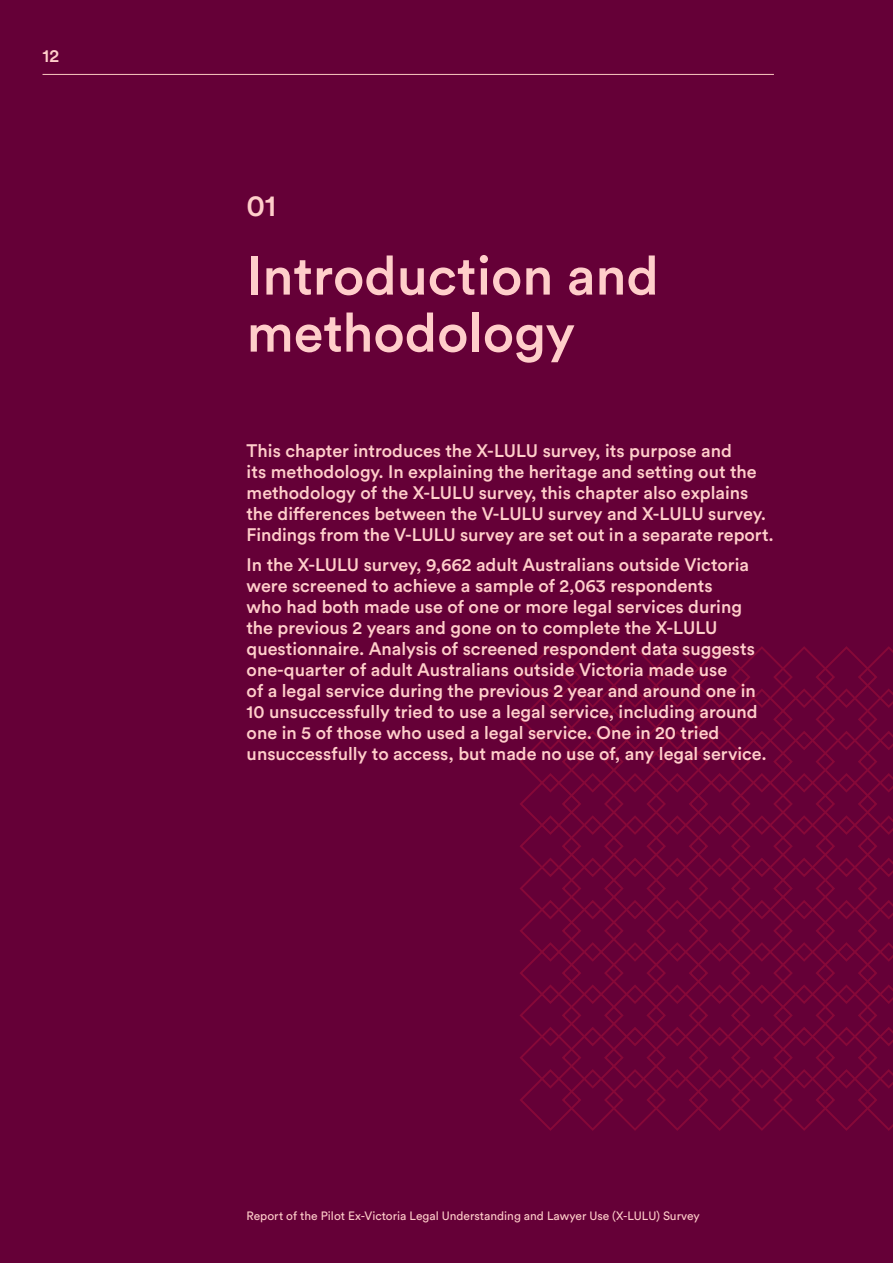
<style>
.page{position:relative;width:893px;height:1263px;background:#650037}
.page>*{position:absolute;margin:0;border:0;box-sizing:border-box;transform-origin:0 0}
.t1{font:500 54px/57px "Circular Std";color:#ffceca}
.t2{font:500 30px "Circular Std";color:#ffceca}
.t3{font:500 18px/21px "Circular Std";color:#ffceca}
.t4{font:12px "Circular Std";color:#ffceca}
</style>
<div class="page">
<svg style="left:520px;top:646px;width:373px;height:485px"></svg>
<hr style="left:43px;top:74px;width:731px;height:1px;background:#fbcbc1">
<p class="t3" style="left:43px;top:44px;width:18px">12</p>
<p class="t2" style="left:247px;top:186px;width:31px">01</p>
<h1 class="t1" style="left:247px;top:246px;width:414px">Introduction and methodology</h1>
<p class="t3" style="left:247px;top:440px;width:529px">This chapter introduces the X-LULU survey, its purpose and<br>its methodology. In explaining the heritage and setting out the methodology of the X-LULU survey, this chapter also explains the differences between the V-LULU survey and X-LULU survey.<br>Findings from the V-LULU survey are set out in a separate report.</p>
<p class="t3" style="left:247px;top:554px;width:522px">In the X-LULU survey, 9,662 adult Australians outside Victoria were screened to achieve a sample of 2,063 respondents<br>who had both made use of one or more legal services during the previous 2 years and gone on to complete the X-LULU questionnaire. Analysis of screened respondent data suggests one-quarter of adult Australians outside Victoria made use<br>of a legal service during the previous 2 year and around one in 10 unsuccessfully tried to use a legal service, including around one in 5 of those who used a legal service. One in 20 tried unsuccessfully to access, but made no use of, any legal service.</p>
<p class="t4" style="left:247px;top:1209px;width:455px">Report of the Pilot Ex-Victoria Legal Understanding and Lawyer Use (X-LULU) Survey</p>
</div>
